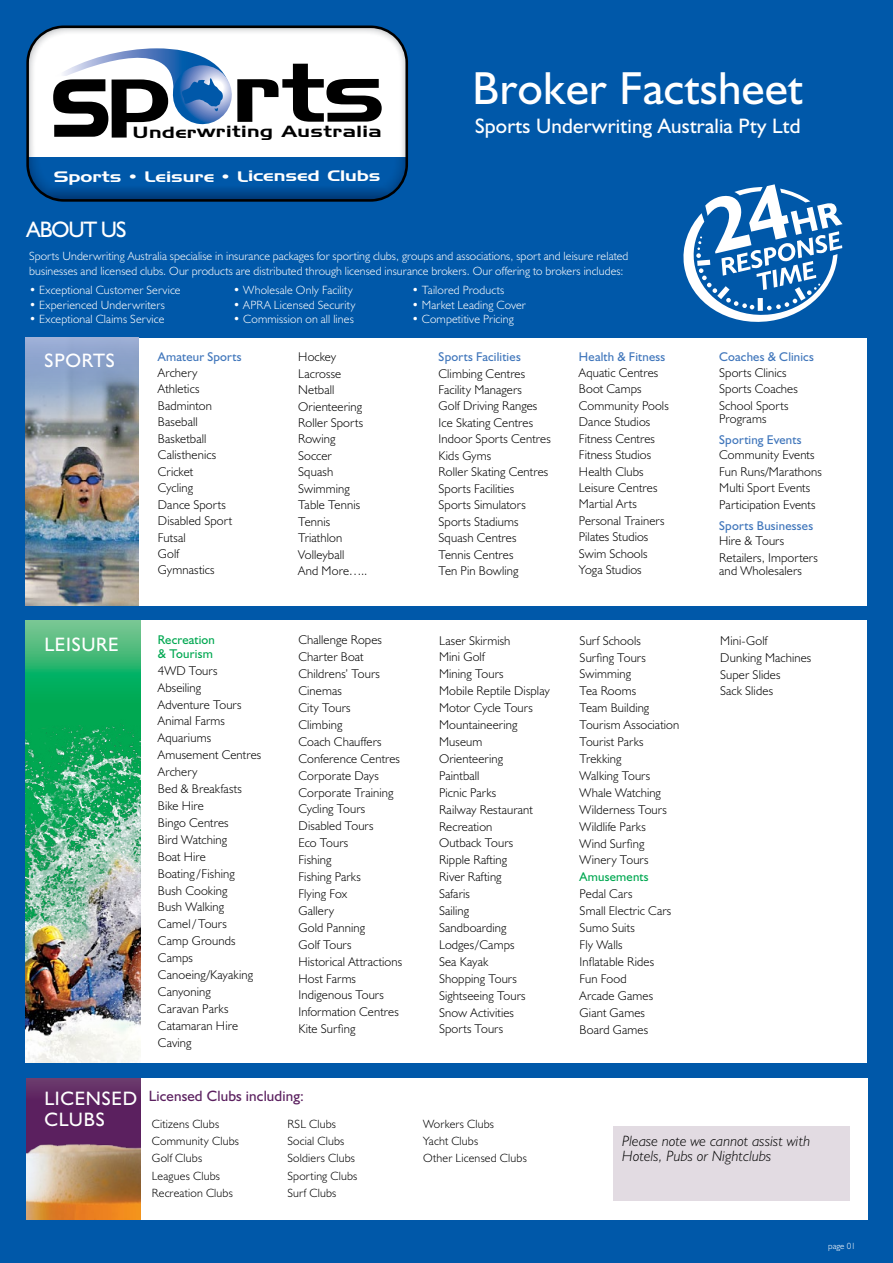
<style>
.page{position:relative;width:893px;height:1263px;background:#0058a9}
.page>*{position:absolute;margin:0;border:0;box-sizing:border-box;transform-origin:0 0}
.t1{font:108.9px "Handel Gothic BT";color:#000}
.t2{font:80.85px "Handel Gothic BT";color:#000;scale:1.33 1}
.t3{font:46.5px "Humanist 521 BT";letter-spacing:.01em;color:#fff}
.t4{font:22.5px "Humanist 521 BT";letter-spacing:-.05em;color:#fff}
.t5{font:21px "Humanist 521 BT";letter-spacing:.01em;color:#fff}
.t6{font:19.5px/21px "Humanist 521 BT";letter-spacing:.035em;color:#fff}
.t7{font:15.75px "Handel Gothic BT";letter-spacing:.02em;color:#000;scale:1.33 1}
.t8{font:italic 300 15px/15px "Humanist 521 BT";letter-spacing:.01em;color:#000}
.t9{font:15px "Humanist 521 BT";letter-spacing:.01em;color:#5b205f}
.t10{font:14.7px "Handel Gothic BT";letter-spacing:-.005em;color:#fff;scale:1.33 1}
.t11{font:300 12.75px/17px "Humanist 521 BT";letter-spacing:.01em;color:#000}
.t12{font:12.75px "Humanist 521 BT";letter-spacing:.015em;color:#4076bb}
.t13{font:12.75px/13.5px "Humanist 521 BT";letter-spacing:.015em;color:#00a851}
.t14{font:300 12px/15px "Humanist 521 BT";letter-spacing:.01em;color:#fff}
.t15{font:300 12px/17.2px "Humanist 521 BT";letter-spacing:.015em;color:#000}
.t16{font:300 9px "Humanist 521 BT";color:#fff}
.s1{font-size:80.85px}
</style>
<div class="page">
<div style="left:140px;top:1078px;width:727px;height:141px;background:#fff"></div>
<img style="left:27px;top:1078px;width:113px;height:141px">
<div style="left:138px;top:338px;width:729px;height:267px;background:#fff"></div>
<img style="left:26px;top:338px;width:112px;height:267px">
<div style="left:140px;top:620px;width:727px;height:443px;background:#fff"></div>
<svg style="left:26px;top:620px;width:114px;height:37px;background:#60bf85"></svg>
<img style="left:26px;top:657px;width:114px;height:406px">
<svg style="left:26px;top:26px;width:382px;height:176px;fill:#fff"></svg>
<div style="left:614px;top:1126px;width:236px;height:74px;background:#e2dbe2"></div>
<svg style="left:683px;top:184px;width:159px;height:138px"></svg>
<h2 class="t2" style="left:231px;top:44px;width:118px">rts</h2>
<h1 class="t1" style="left:49px;top:32px;width:124px">s<span class="s1">p</span></h1>
<p class="t7" style="left:133px;top:122px;width:189px">Underwriting Australia</p>
<p class="t10" style="left:54px;top:167px;width:247px">Sports • Leisure • Licensed Clubs</p>
<h3 class="t3" style="left:472px;top:60px;width:332px">Broker Factsheet</h3>
<h3 class="t5" style="left:475px;top:113px;width:327px">Sports Underwriting Australia Pty Ltd</h3>
<h3 class="t4" style="left:27px;top:216px;width:101px">About Us</h3>
<p class="t14" style="left:29px;top:248px;width:601px">Sports Underwriting Australia specialise in insurance packages for sporting clubs, groups and associations, sport and leisure related businesses and licensed clubs. Our products are distributed through licensed insurance brokers. Our offering to brokers includes:</p>
<p class="t14" style="left:29px;top:282px;width:153px">• Exceptional Customer Service</p>
<p class="t14" style="left:233px;top:282px;width:121px">• Wholesale Only Facility</p>
<p class="t14" style="left:412px;top:282px;width:94px">• Tailored Products</p>
<p class="t14" style="left:29px;top:297px;width:137px">• Experienced Underwriters</p>
<p class="t14" style="left:233px;top:297px;width:124px">• APRA Licensed Security</p>
<p class="t14" style="left:412px;top:297px;width:116px">• Market Leading Cover</p>
<p class="t14" style="left:29px;top:311px;width:137px">• Exceptional Claims Service</p>
<p class="t14" style="left:233px;top:311px;width:122px">• Commission on all lines</p>
<p class="t14" style="left:412px;top:311px;width:103px">• Competitive Pricing</p>
<h3 class="t6" style="left:45px;top:349px;width:72px">Sports</h3>
<h3 class="t6" style="left:45px;top:633px;width:63px">leisure</h3>
<p class="t12" style="left:158px;top:349px;width:85px">Amateur Sports</p>
<p class="t11" style="left:158px;top:364px;width:76px;line-height:16.5px">Archery<br>Athletics<br>Badminton<br>Baseball<br>Basketball<br>Calisthenics<br>Cricket<br>Cycling<br>Dance Sports<br>Disabled Sport<br>Futsal<br>Golf<br>Gymnastics</p>
<p class="t13" style="left:158px;top:633px;width:58px">Recreation &amp; Tourism</p>
<p class="t11" style="left:158px;top:662px;width:105px">4WD Tours<br>Abseiling<br>Adventure Tours<br>Animal Farms<br>Aquariums<br>Amusement Centres<br>Archery<br>Bed &amp; Breakfasts<br>Bike Hire<br>Bingo Centres<br>Bird Watching<br>Boat Hire<br>Boating/ Fishing<br>Bush Cooking<br>Bush Walking<br>Camel/ Tours<br>Camp Grounds<br>Camps<br>Canoeing/Kayaking<br>Canyoning<br>Caravan Parks<br>Catamaran Hire<br>Caving</p>
<p class="t11" style="left:298px;top:348px;width:71px;line-height:16.5px">Hockey<br>Lacrosse<br>Netball<br>Orienteering<br>Roller Sports<br>Rowing<br>Soccer<br>Squash<br>Swimming<br>Table Tennis<br>Tennis<br>Triathlon<br>Volleyball<br>And More…..</p>
<p class="t12" style="left:439px;top:349px;width:84px">Sports Facilities</p>
<p class="t11" style="left:439px;top:365px;width:114px;line-height:16.5px">Climbing Centres<br>Facility Managers<br>Golf Driving Ranges<br>Ice Skating Centres<br>Indoor Sports Centres<br>Kids Gyms<br>Roller Skating Centres<br>Sports Facilities<br>Sports Simulators<br>Sports Stadiums<br>Squash Centres<br>Tennis Centres<br>Ten Pin Bowling</p>
<p class="t12" style="left:579px;top:349px;width:88px">Health &amp; Fitness</p>
<p class="t11" style="left:579px;top:364px;width:91px;line-height:16.5px">Aquatic Centres<br>Boot Camps<br>Community Pools<br>Dance Studios<br>Fitness Centres<br>Fitness Studios<br>Health Clubs<br>Leisure Centres<br>Martial Arts<br>Personal Trainers<br>Pilates Studios<br>Swim Schools<br>Yoga Studios</p>
<p class="t11" style="left:298px;top:631px;width:105px">Challenge Ropes<br>Charter Boat<br>Childrens’ Tours<br>Cinemas<br>City Tours<br>Climbing<br>Coach Chauffers<br>Conference Centres<br>Corporate Days<br>Corporate Training<br>Cycling Tours<br>Disabled Tours<br>Eco Tours<br>Fishing<br>Fishing Parks<br>Flying Fox<br>Gallery<br>Gold Panning<br>Golf Tours<br>Historical Attractions<br>Host Farms<br>Indigenous Tours<br>Information Centres<br>Kite Surfing</p>
<p class="t11" style="left:439px;top:631px;width:112px">Laser Skirmish<br>Mini Golf<br>Mining Tours<br>Mobile Reptile Display<br>Motor Cycle Tours<br>Mountaineering<br>Museum<br>Orienteering<br>Paintball<br>Picnic Parks<br>Railway Restaurant<br>Recreation<br>Outback Tours<br>Ripple Rafting<br>River Rafting<br>Safaris<br>Sailing<br>Sandboarding<br>Lodges/Camps<br>Sea Kayak<br>Shopping Tours<br>Sightseeing Tours<br>Snow Activities<br>Sports Tours</p>
<p class="t11" style="left:580px;top:631px;width:101px">Surf Schools<br>Surfing Tours<br>Swimming<br>Tea Rooms<br>Team Building<br>Tourism Association<br>Tourist Parks<br>Trekking<br>Walking Tours<br>Whale Watching<br>Wilderness Tours<br>Wildlife Parks<br>Wind Surfing<br>Winery Tours</p>
<p class="t13" style="left:580px;top:870px;width:71px">Amusements</p>
<p class="t11" style="left:580px;top:885px;width:93px">Pedal Cars<br>Small Electric Cars<br>Sumo Suits<br>Fly Walls<br>Inflatable Rides<br>Fun Food<br>Arcade Games<br>Giant Games<br>Board Games</p>
<p class="t12" style="left:719px;top:349px;width:96px">Coaches &amp; Clinics</p>
<p class="t11" style="left:719px;top:364px;width:80px;line-height:16.5px">Sports Clinics<br>Sports Coaches<br>School Sports</p>
<p class="t11" style="left:719px;top:410px;width:49px">Programs</p>
<p class="t12" style="left:719px;top:432px;width:84px">Sporting Events</p>
<p class="t11" style="left:719px;top:447px;width:104px;line-height:16.5px">Community Events<br>Fun Runs/Marathons<br>Multi Sport Events<br>Participation Events</p>
<p class="t12" style="left:719px;top:517px;width:95px">Sports Businesses</p>
<p class="t11" style="left:719px;top:532px;width:100px;line-height:16.5px">Hire &amp; Tours<br>Retailers, Importers</p>
<p class="t11" style="left:719px;top:562px;width:84px">and Wholesalers</p>
<p class="t11" style="left:720px;top:632px;width:93px">Mini-Golf<br>Dunking Machines<br>Super Slides<br>Sack Slides</p>
<h3 class="t6" style="left:45px;top:1088px;width:94px">Licensed<br>Clubs</h3>
<p class="t9" style="left:149px;top:1086px;width:157px">Licensed Clubs including:</p>
<p class="t15" style="left:152px;top:1115px;width:89px">Citizens Clubs<br>Community Clubs<br>Golf Clubs<br>Leagues Clubs<br>Recreation Clubs</p>
<p class="t15" style="left:287px;top:1115px;width:71px">RSL Clubs<br>Social Clubs<br>Soldiers Clubs<br>Sporting Clubs<br>Surf Clubs</p>
<p class="t15" style="left:423px;top:1115px;width:105px">Workers Clubs<br>Yacht Clubs<br>Other Licensed Clubs</p>
<p class="t8" style="left:622px;top:1133px;width:190px">Please note we cannot assist with<br>Hotels, Pubs or Nightclubs</p>
<p class="t16" style="left:828px;top:1240px;width:29px">page 01</p>
</div>
